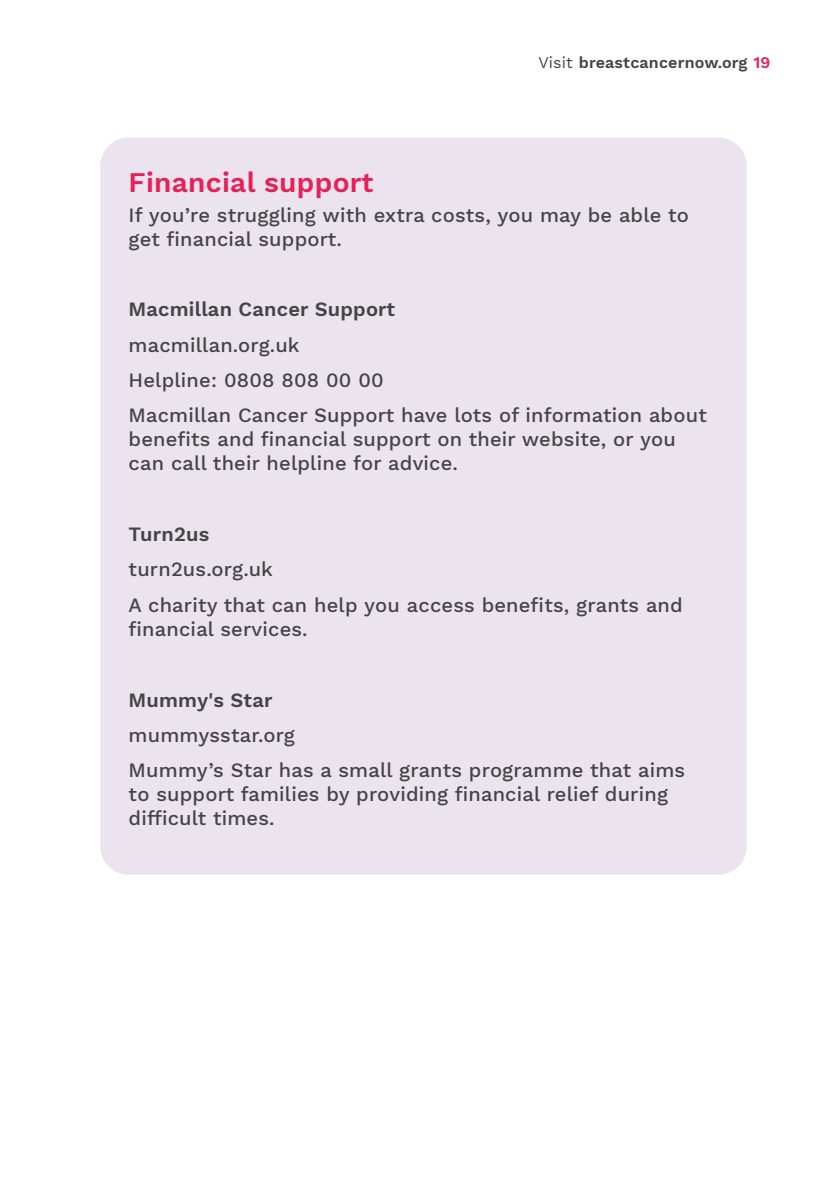
<style>
.page{position:relative;width:840px;height:1191px;background:#fff}
.page>*{position:absolute;margin:0;border:0;box-sizing:border-box;transform-origin:0 0}
.t1{font:600 28px "Work Sans";letter-spacing:.01em;color:#e72157}
.t2{font:500 20px/35.4px "Work Sans";letter-spacing:.01em;color:#454444}
.t3{font:600 20px "Work Sans";letter-spacing:.01em;color:#454444}
.t4{font:600 16px "Work Sans";letter-spacing:.01em;color:#454444}
.s1{font-weight:400}
.s2{color:#e72157}
</style>
<div class="page">
<div style="left:100px;top:137px;width:646px;height:737px;background:#ebe4ee;border-radius:28px"></div>
<p class="t4" style="left:538px;top:53px;width:233px"><span class="s1">Visit</span> breastcancernow.org <span class="s2">19</span></p>
<h1 class="t1" style="left:129px;top:166px;width:246px">Financial support</h1>
<p class="t2" style="left:129px;top:204px;width:561px;line-height:24px">If you’re struggling with extra costs, you may be able to get financial support.</p>
<p class="t3" style="left:129px;top:298px;width:268px">Macmillan Cancer Support</p>
<p class="t2" style="left:129px;top:328px;width:579px">macmillan.org.uk<br>Helpline: 0808 808 00 00<br>Macmillan Cancer Support have lots of information about</p>
<p class="t2" style="left:129px;top:428px;width:548px;line-height:24px">benefits and financial support on their website, or you can call their helpline for advice.</p>
<p class="t3" style="left:129px;top:522px;width:82px">Turn2us</p>
<p class="t2" style="left:129px;top:553px;width:555px">turn2us.org.uk<br>A charity that can help you access benefits, grants and</p>
<p class="t2" style="left:129px;top:612px;width:180px">financial services.</p>
<p class="t3" style="left:129px;top:688px;width:145px">Mummy's Star</p>
<p class="t2" style="left:129px;top:718px;width:557px">mummysstar.org<br>Mummy’s Star has a small grants programme that aims</p>
<p class="t2" style="left:129px;top:783px;width:540px;line-height:24px">to support families by providing financial relief during difficult times.</p>
</div>
